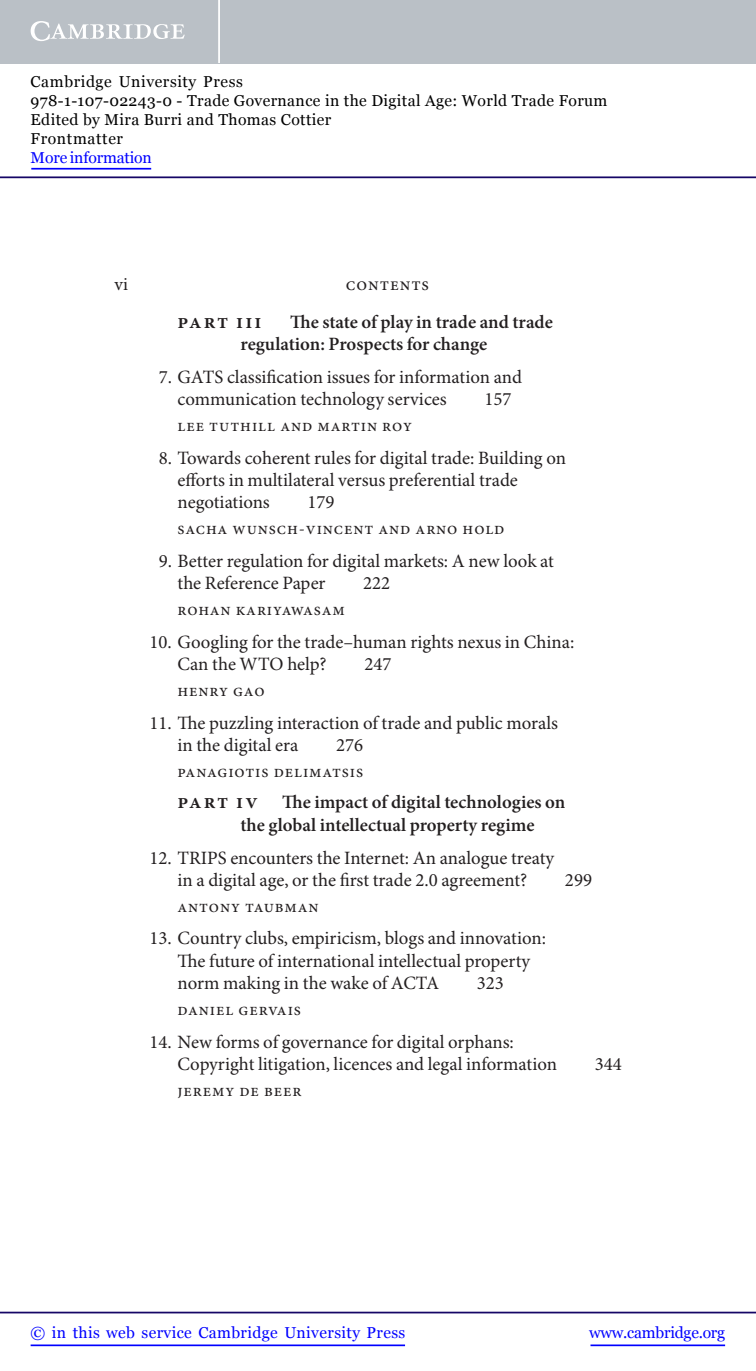
<style>
.page{position:relative;width:756px;height:1371px;background:#fff}
.page>*{position:absolute;margin:0;border:0;box-sizing:border-box;transform-origin:0 0}
.t1{font:600 21px "Minion Pro";letter-spacing:.1em;color:#231f20}
.t2{font:18.9px/22.2px "Minion Pro";color:#231f20}
.t3{font:600 18.9px/22.2px "Minion Pro";color:#231f20}
.t4{font:18.38px "Minion Pro";letter-spacing:.05em;color:#231f20}
.t5{font:17.5px "Minion Pro";letter-spacing:.05em;color:#231f20}
.t6{font:15.75px/18.9px "Georgia";letter-spacing:.025em;color:#000}
.t7{font:15.75px "Georgia";letter-spacing:.025em;color:#00f}
.t8{font:15.75px "Georgia";letter-spacing:-.015em;color:#00f}
.t9{font:15.75px "Georgia";letter-spacing:-.01em;color:#00f}
</style>
<div class="page">
<hr style="left:591px;top:1344px;width:134px;height:1px;background:#00f">
<hr style="left:0;top:1311px;width:756px;height:2px;background:#150666">
<hr style="left:31px;top:1344px;width:374px;height:1px;background:#00f">
<div style="left:0;top:0;width:756px;height:63px;background:#bac0c6"></div>
<svg style="left:31px;top:21px;width:154px;height:20px"></svg>
<hr style="left:218px;top:0;width:2px;height:63px;background:#fff">
<hr style="left:0;top:176px;width:756px;height:2px;background:#150666">
<hr style="left:31px;top:168px;width:120px;height:1px;background:#00f">
<p class="t6" style="left:31px;top:72px;width:578px">Cambridge University Press<br>978-1-107-02243-0 - Trade Governance in the Digital Age: World Trade Forum Edited by Mira Burri and Thomas Cottier<br>Frontmatter</p>
<p class="t9" style="left:31px;top:148px;width:123px">More information</p>
<p class="t4" style="left:115px;top:273px;width:15px">vi</p>
<p class="t4" style="left:346px;top:273px;width:85px">Contents</p>
<p class="t1" style="left:178px;top:306px;width:85px">Part III</p>
<p class="t3" style="left:240px;top:310px;width:314px;text-indent:50px">The state of play in trade and trade regulation: Prospects for change</p>
<p class="t2" style="left:177px;top:366px;width:346px;text-indent:-19px">7. GATS classification issues for information and communication technology services</p>
<p class="t2" style="left:484px;top:389px;width:29px">157</p>
<p class="t5" style="left:178px;top:415px;width:236px">lee tuthill and martin roy</p>
<p class="t2" style="left:178px;top:447px;width:390px;text-indent:-19px">8. Towards coherent rules for digital trade: Building on efforts in multilateral versus preferential trade negotiations</p>
<p class="t2" style="left:307px;top:492px;width:29px">179</p>
<p class="t5" style="left:178px;top:518px;width:329px">sacha wunsch-vincent and arno hold</p>
<p class="t2" style="left:178px;top:550px;width:378px;text-indent:-19px">9. Better regulation for digital markets: A new look at the Reference Paper</p>
<p class="t2" style="left:363px;top:573px;width:29px">222</p>
<p class="t5" style="left:178px;top:599px;width:169px">rohan kariyawasam</p>
<p class="t2" style="left:178px;top:631px;width:398px;text-indent:-28px">10. Googling for the trade–human rights nexus in China:<br>Can the WTO help?</p>
<p class="t2" style="left:364px;top:654px;width:29px">247</p>
<p class="t5" style="left:178px;top:680px;width:89px">henry gao</p>
<p class="t2" style="left:178px;top:712px;width:382px;text-indent:-28px">11. The puzzling interaction of trade and public morals in the digital era</p>
<p class="t2" style="left:336px;top:735px;width:29px">276</p>
<p class="t5" style="left:178px;top:761px;width:187px">panagiotis delimatsis</p>
<p class="t1" style="left:178px;top:787px;width:82px">Part IV</p>
<p class="t3" style="left:241px;top:791px;width:326px;text-indent:42px">The impact of digital technologies on the global intellectual property regime</p>
<p class="t2" style="left:150px;top:847px;width:406px;text-align:center">12. TRIPS encounters the Internet: An analogue treaty in a digital age, or the first trade 2.0 agreement?</p>
<p class="t2" style="left:565px;top:869px;width:29px">299</p>
<p class="t5" style="left:178px;top:895px;width:143px">antony taubman</p>
<p class="t2" style="left:178px;top:928px;width:370px;text-indent:-28px">13. Country clubs, empiricism, blogs and innovation:<br>The future of international intellectual property norm making in the wake of ACTA</p>
<p class="t2" style="left:477px;top:972px;width:29px">323</p>
<p class="t5" style="left:178px;top:998px;width:125px">daniel gervais</p>
<p class="t2" style="left:178px;top:1031px;width:381px;text-indent:-28px">14. New forms of governance for digital orphans:<br>Copyright litigation, licences and legal information</p>
<p class="t5" style="left:178px;top:1079px;width:126px">jeremy de beer</p>
<p class="t2" style="left:595px;top:1053px;width:29px">344</p>
<p class="t7" style="left:31px;top:1323px;width:376px">© in this web service Cambridge University Press</p>
<p class="t8" style="left:589px;top:1323px;width:137px">www.cambridge.org</p>
</div>
